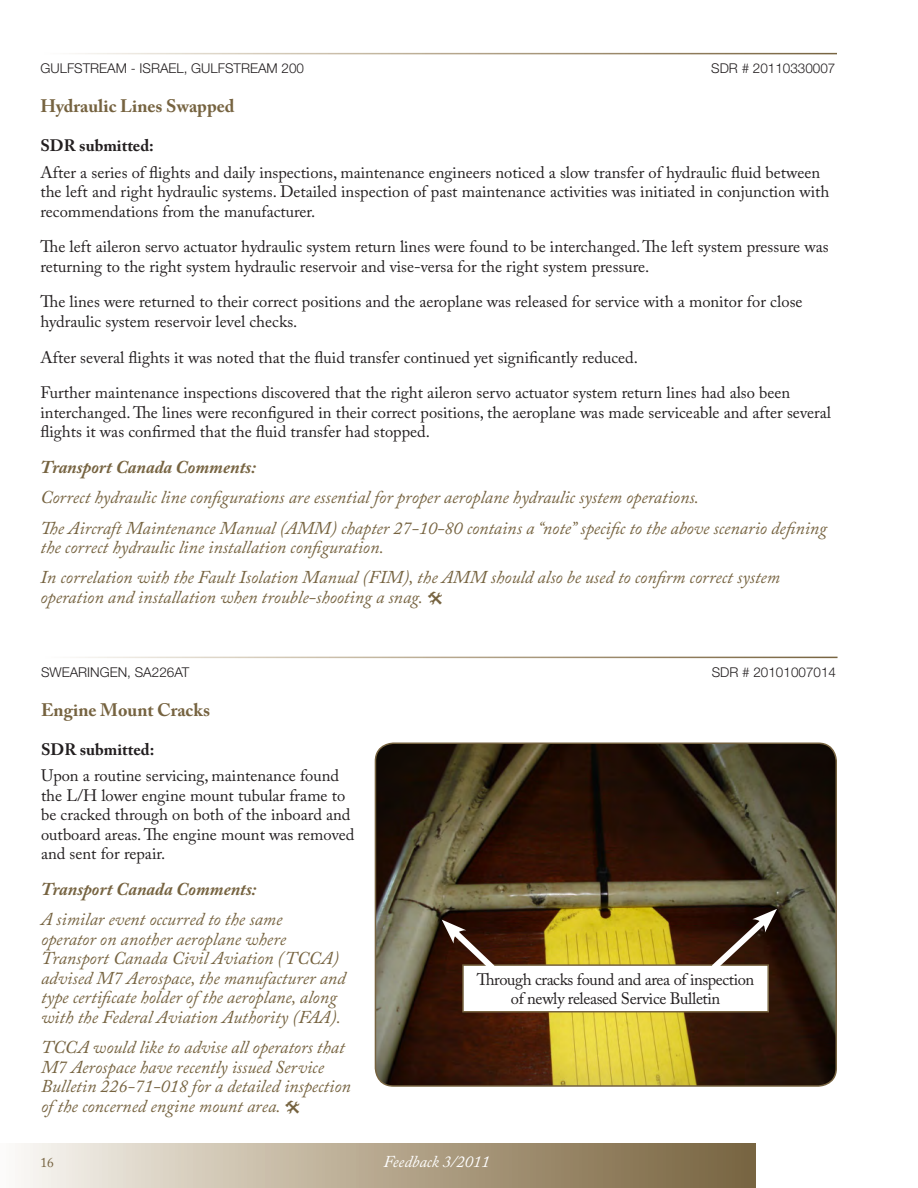
<style>
.page{position:relative;width:918px;height:1188px;background:#fff}
.page>*{position:absolute;margin:0;border:0;box-sizing:border-box;transform-origin:0 0}
.TC_comments{font:italic 18px/19.5px "Adobe Caslon Pro";color:#766340}
.TC_comments_heading{font:italic 700 18px "Adobe Caslon Pro";color:#766340}
.Article_Title__no_ru{font:700 18px "Adobe Caslon Pro";color:#766340}
.body{font:16.5px/19.5px "Adobe Caslon Pro";color:#231f20}
.body-2{font:16.5px/19.5px "Adobe Caslon Pro";letter-spacing:-.025em;color:#231f20;text-align:center}
.body_title{font:700 16.5px "Adobe Caslon Pro";color:#231f20}
.t1{font:italic 16.5px "Adobe Caslon Pro";color:#fff}
.SDR_Title_Number_2_c{font:300 13.5px "Helvetica Neue LT Std";color:#231f20}
.t2{font:13.5px "Adobe Caslon Pro";color:#766340}
</style>
<div class="page">
<div style="left:0;top:1144px;width:756px;height:44px;background:linear-gradient(to right,#faf6ef,#766039)"></div>
<img style="left:375px;top:745px;width:461px;height:341px">
<div style="left:375px;top:742px;width:462px;height:345px;border:2px solid #766340;border-radius:18px"></div>
<div style="left:463px;top:965px;width:305px;height:47px;background:#fff"></div>
<div style="left:462px;top:964px;width:307px;height:48px;border:2px solid #766340"></div>
<svg style="left:442px;top:920px;width:59px;height:56px"></svg>
<svg style="left:705px;top:909px;width:72px;height:67px"></svg>
<p class="SDR_Title_Number_2_c" style="left:40px;top:60px;width:265px">GULFSTREAM - ISRAEL, GULFSTREAM 200</p>
<p class="SDR_Title_Number_2_c" style="left:711px;top:60px;width:126px">SDR # 20110330007</p>
<p class="Article_Title__no_ru" style="left:40px;top:96px;width:196px">Hydraulic Lines Swapped</p>
<p class="body_title" style="left:40px;top:136px;width:115px">SDR submitted:</p>
<p class="body" style="left:40px;top:162px;width:790px">After a series of flights and daily inspections, maintenance engineers noticed a slow transfer of hydraulic fluid between the left and right hydraulic systems. Detailed inspection of past maintenance activities was initiated in conjunction with recommendations from the manufacturer.</p>
<p class="body" style="left:40px;top:237px;width:790px">The left aileron servo actuator hydraulic system return lines were found to be interchanged. The left system pressure was returning to the right system hydraulic reservoir and vise-versa for the right system pressure.</p>
<p class="body" style="left:40px;top:292px;width:764px">The lines were returned to their correct positions and the aeroplane was released for service with a monitor for close hydraulic system reservoir level checks.</p>
<p class="body" style="left:40px;top:347px;width:599px">After several flights it was noted that the fluid transfer continued yet significantly reduced.</p>
<p class="body" style="left:40px;top:383px;width:792px">Further maintenance inspections discovered that the right aileron servo actuator system return lines had also been interchanged. The lines were reconfigured in their correct positions, the aeroplane was made serviceable and after several flights it was confirmed that the fluid transfer had stopped.</p>
<p class="TC_comments_heading" style="left:40px;top:456px;width:217px">Transport Canada Comments:</p>
<p class="TC_comments" style="left:40px;top:487px;width:660px">Correct hydraulic line configurations are essential for proper aeroplane hydraulic system operations.</p>
<p class="TC_comments" style="left:40px;top:518px;width:788px">The Aircraft Maintenance Manual (AMM) chapter 27-10-80 contains a “note” specific to the above scenario defining the correct hydraulic line installation configuration.</p>
<p class="TC_comments" style="left:40px;top:567px;width:741px">In correlation with the Fault Isolation Manual (FIM), the AMM should also be used to confirm correct system operation and installation when trouble-shooting a snag.</p>
<p class="SDR_Title_Number_2_c" style="left:41px;top:664px;width:150px">SWEARINGEN, SA226AT</p>
<p class="SDR_Title_Number_2_c" style="left:712px;top:664px;width:126px">SDR # 20101007014</p>
<p class="Article_Title__no_ru" style="left:41px;top:699px;width:170px">Engine Mount Cracks</p>
<p class="body_title" style="left:41px;top:740px;width:115px">SDR submitted:</p>
<p class="body" style="left:41px;top:766px;width:315px">Upon a routine servicing, maintenance found the L/H lower engine mount tubular frame to be cracked through on both of the inboard and outboard areas. The engine mount was removed and sent for repair.</p>
<p class="TC_comments_heading" style="left:41px;top:878px;width:217px">Transport Canada Comments:</p>
<p class="TC_comments" style="left:41px;top:909px;width:306px">A similar event occurred to the same<br>operator on another aeroplane where Transport Canada Civil Aviation (TCCA) advised M7 Aerospace, the manufacturer and type certificate holder of the aeroplane, along with the Federal Aviation Authority (FAA).</p>
<p class="TC_comments" style="left:41px;top:1037px;width:311px">TCCA would like to advise all operators that M7 Aerospace have recently issued Service Bulletin 226-71-018 for a detailed inspection of the concerned engine mount area.</p>
<p class="body-2" style="left:477px;top:969px;width:279px">Through cracks found and area of inspection of newly released Service Bulletin</p>
<p class="t2" style="left:40px;top:1155px;width:15px">16</p>
<p class="t1" style="left:383px;top:1152px;width:108px">Feedback 3/2011</p>
</div>
